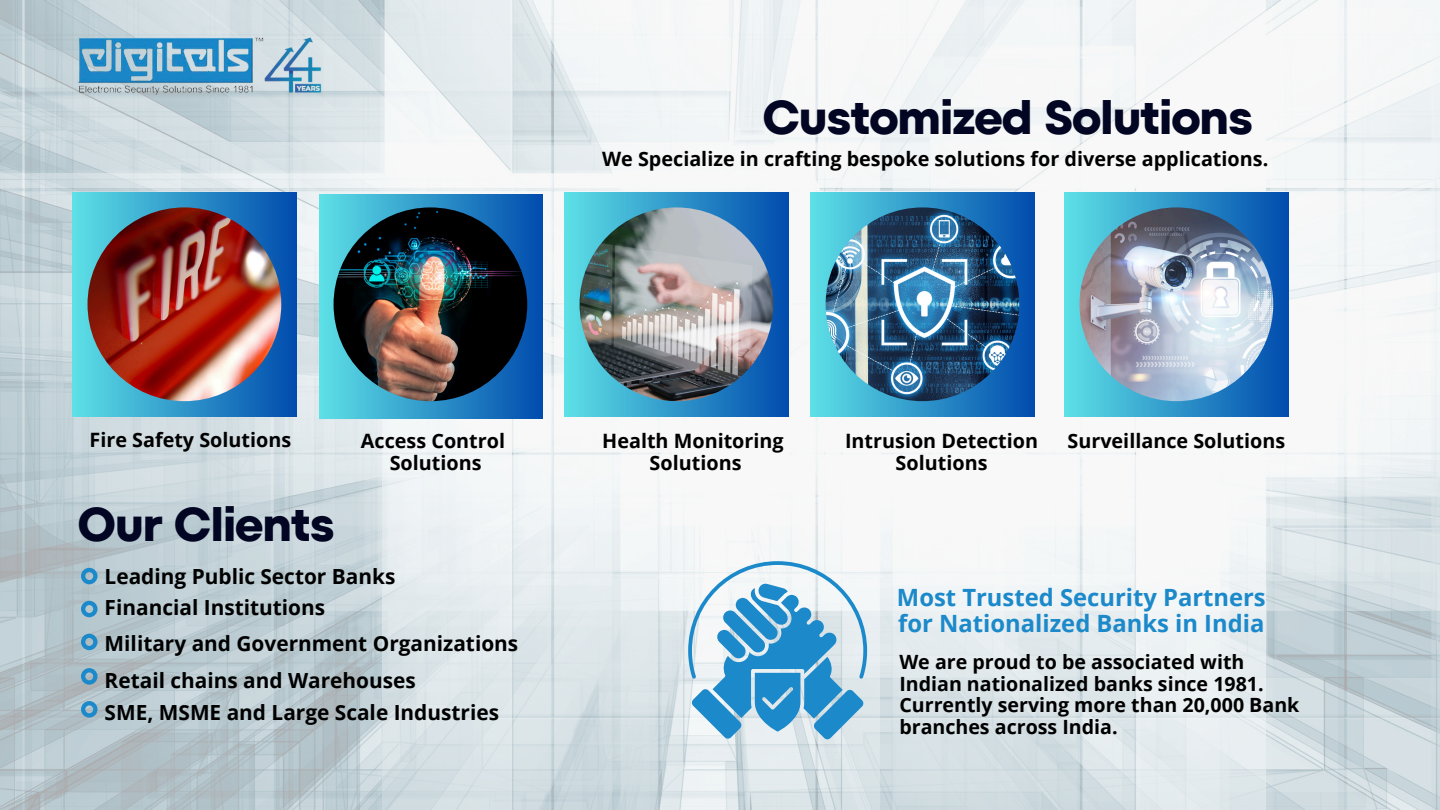
<style>
.page{position:relative;width:1440px;height:810px;background:#fff}
.page>*{position:absolute;margin:0;border:0;box-sizing:border-box;transform-origin:0 0}
.t1{font:700 47.3px "TT Fors";letter-spacing:-.035em;color:#020623}
.t2{font:700 23.8px/26.2px "Open Sans";color:#1b89ca}
.t3{font:700 20.8px "Open Sans";color:#000}
.t4{font:700 19.8px/22.3px "Open Sans";color:#000;text-align:center}
.t5{font:700 19.6px/21.8px "Open Sans";color:#000}
</style>
<div class="page">
<img style="left:0;top:0;width:1440px;height:810px">
<svg style="left:81px;top:568px;width:17px;height:16px"></svg>
<svg style="left:81px;top:601px;width:17px;height:16px"></svg>
<svg style="left:81px;top:634px;width:17px;height:16px"></svg>
<svg style="left:81px;top:668px;width:17px;height:17px"></svg>
<svg style="left:81px;top:701px;width:17px;height:17px"></svg>
<div style="left:319px;top:195px;width:224px;height:223px;background:linear-gradient(to right,#5ddfe5,#014cad)"></div>
<div style="left:73px;top:193px;width:223px;height:223px;background:linear-gradient(to right,#5edee4,#024cae)"></div>
<div style="left:565px;top:193px;width:223px;height:223px;background:linear-gradient(to right,#5ddfe5,#024cad)"></div>
<img style="left:88px;top:207px;width:193px;height:194px;border-radius:50%">
<img style="left:580px;top:207px;width:193px;height:194px;border-radius:50%">
<img style="left:334px;top:207px;width:193px;height:194px;border-radius:50%">
<div style="left:811px;top:193px;width:223px;height:223px;background:linear-gradient(to right,#5ddfe5,#014cad)"></div>
<img style="left:826px;top:207px;width:193px;height:194px;border-radius:50%">
<div style="left:1065px;top:193px;width:223px;height:223px;background:linear-gradient(to right,#5edfe5,#024cae)"></div>
<img style="left:1080px;top:207px;width:193px;height:194px;border-radius:50%">
<img style="left:60px;top:25px;width:280px;height:82px">
<svg style="left:688px;top:561px;width:179px;height:179px"></svg>
<p class="t1" style="left:762px;top:85px;width:493px">Customized Solutions</p>
<p class="t4" style="left:602px;top:147px;width:668px">We Specialize in crafting bespoke solutions for diverse applications.</p>
<p class="t4" style="left:89px;top:429px;width:203px">Fire Safety Solutions</p>
<p class="t4" style="left:845px;top:429px;width:195px">Intrusion Detection<br>Solutions</p>
<h1 class="t4" style="left:361px;top:429px;width:146px">Access Control</h1>
<p class="t4" style="left:390px;top:452px;width:93px">Solutions</p>
<p class="t4" style="left:602px;top:429px;width:183px">Health Monitoring</p>
<p class="t4" style="left:650px;top:452px;width:93px">Solutions</p>
<p class="t4" style="left:1067px;top:429px;width:219px">Surveillance Solutions</p>
<p class="t1" style="left:77px;top:491px;width:260px">Our Clients</p>
<p class="t3" style="left:105px;top:562px;width:292px">Leading Public Sector Banks</p>
<p class="t3" style="left:105px;top:593px;width:222px">Financial Institutions</p>
<p class="t3" style="left:105px;top:628px;width:415px">Military and Government Organizations</p>
<p class="t3" style="left:105px;top:666px;width:313px">Retail chains and Warehouses</p>
<p class="t3" style="left:105px;top:697px;width:396px">SME, MSME and Large Scale Industries</p>
<p class="t2" style="left:897px;top:583px;width:370px">Most Trusted Security Partners for Nationalized Banks in India</p>
<p class="t5" style="left:899px;top:650px;width:402px">We are proud to be associated with Indian nationalized banks since 1981.<br>Currently serving more than 20,000 Bank branches across India.</p>
</div>
